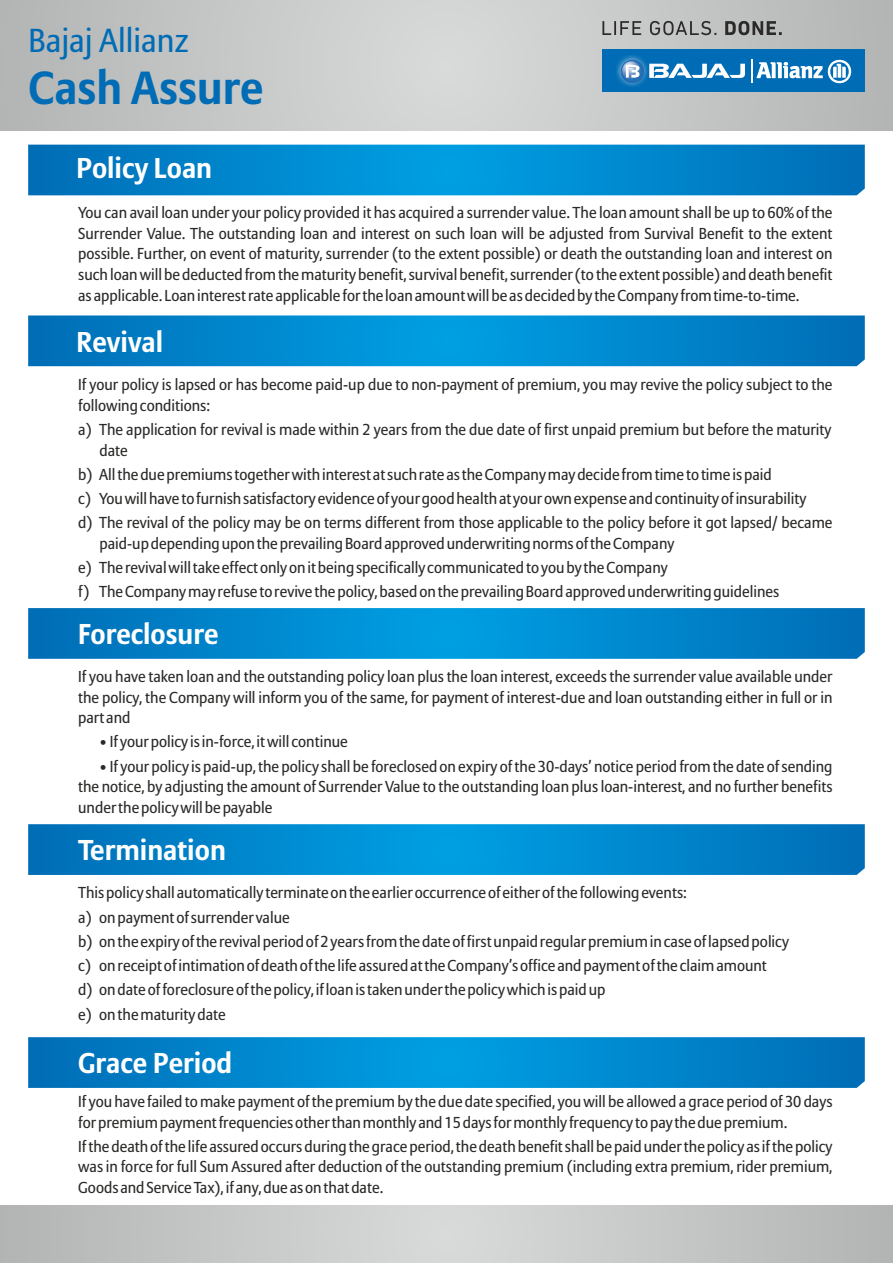
<style>
.page{position:relative;width:893px;height:1263px;background:#fff}
.page>*{position:absolute;margin:0;border:0;box-sizing:border-box;transform-origin:0 0}
.t1{font:700 46.05px "Allianz Sans";color:#006cb5}
.t2{font:33px "Allianz Sans";color:#006cb5}
.t3{font:700 28.5px "Allianz Sans";color:#fefefe}
.t4{font:15.75px/20.5px "Allianz Sans";color:#2b2a29}
</style>
<div class="page">
<svg style="left:0;top:1205px;width:893px;height:58px;background:#c5c6c6"></svg>
<svg style="left:0;top:0;width:893px;height:131px;background:#c6c7c7"></svg>
<svg style="left:28px;top:145px;width:837px;height:50px;background:#0086cc"></svg>
<svg style="left:28px;top:315px;width:837px;height:51px;background:#0287cc"></svg>
<svg style="left:28px;top:608px;width:837px;height:51px;background:#0186cc"></svg>
<svg style="left:28px;top:824px;width:837px;height:51px;background:#0186cc"></svg>
<svg style="left:28px;top:1037px;width:837px;height:51px;background:#0186cc"></svg>
<div style="left:602px;top:49px;width:263px;height:43px;background:#006cb5"></div>
<img style="left:616px;top:55px;width:25px;height:32px">
<svg style="left:620px;top:59px;width:125px;height:25px"></svg>
<svg style="left:751px;top:60px;width:100px;height:23px"></svg>
<svg style="left:602px;top:21px;width:180px;height:14px;background:#919191"></svg>
<h2 class="t2" style="left:28px;top:27px;width:162px">Bajaj Allianz</h2>
<h1 class="t1" style="left:28px;top:68px;width:237px">Cash Assure</h1>
<h3 class="t3" style="left:76px;top:156px;width:137px">Policy Loan</h3>
<p class="t4" style="left:78px;top:204px;width:756px;text-align:justify">You can avail loan under your policy provided it has acquired a surrender value. The loan amount shall be up to 60% of the Surrender Value. The outstanding loan and interest on such loan will be adjusted from Survival Benefit to the extent possible. Further, on event of maturity, surrender (to the extent possible) or death the outstanding loan and interest on such loan will be deducted from the maturity benefit, survival benefit, surrender (to the extent possible) and death benefit as applicable. Loan interest rate applicable for the loan amount will be as decided by the Company from time-to-time.</p>
<h3 class="t3" style="left:76px;top:330px;width:88px">Revival</h3>
<p class="t4" style="left:78px;top:376px;width:756px">If your policy is lapsed or has become paid-up due to non-payment of premium, you may revive the policy subject to the following conditions:</p>
<p class="t4" style="left:99px;top:420px;width:733px;text-indent:-21px">a) The application for revival is made within 2 years from the due date of first unpaid premium but before the maturity date</p>
<p class="t4" style="left:78px;top:463px;width:756px;line-height:24.3px">b) All the due premiums together with interest at such rate as the Company may decide from time to time is paid<br>c) You will have to furnish satisfactory evidence of your good health at your own expense and continuity of insurability<br>d) The revival of the policy may be on terms different from those applicable to the policy before it got lapsed/ became</p>
<p class="t4" style="left:78px;top:532px;width:703px;line-height:24.3px;text-indent:21px">paid-up depending upon the prevailing Board approved underwriting norms of the Company<br>e) The revival will take effect only on it being specifically communicated to you by the Company<br>f) The Company may refuse to revive the policy, based on the prevailing Board approved underwriting guidelines</p>
<h3 class="t3" style="left:78px;top:622px;width:142px">Foreclosure</h3>
<p class="t4" style="left:78px;top:668px;width:756px;text-align:justify">If you have taken loan and the outstanding policy loan plus the loan interest, exceeds the surrender value available under the policy, the Company will inform you of the same, for payment of interest-due and loan outstanding either in full or in part and</p>
<p class="t4" style="left:99px;top:733px;width:250px">• If your policy is in-force, it will continue</p>
<p class="t4" style="left:78px;top:757px;width:756px;text-align:justify;text-indent:21px">• If your policy is paid-up, the policy shall be foreclosed on expiry of the 30-days’ notice period from the date of sending the notice, by adjusting the amount of Surrender Value to the outstanding loan plus loan-interest, and no further benefits under the policy will be payable</p>
<h3 class="t3" style="left:78px;top:838px;width:149px">Termination</h3>
<p class="t4" style="left:78px;top:882px;width:712px;line-height:24.3px">This policy shall automatically terminate on the earlier occurrence of either of the following events:<br>a) on payment of surrender value<br>b) on the expiry of the revival period of 2 years from the date of first unpaid regular premium in case of lapsed policy c) on receipt of intimation of death of the life assured at the Company’s office and payment of the claim amount<br>d) on date of foreclosure of the policy, if loan is taken under the policy which is paid up<br>e) on the maturity date</p>
<h3 class="t3" style="left:78px;top:1051px;width:156px">Grace Period</h3>
<p class="t4" style="left:78px;top:1092px;width:756px">If you have failed to make payment of the premium by the due date specified, you will be allowed a grace period of 30 days for premium payment frequencies other than monthly and 15 days for monthly frequency to pay the due premium.</p>
<p class="t4" style="left:78px;top:1137px;width:756px;text-align:justify">If the death of the life assured occurs during the grace period, the death benefit shall be paid under the policy as if the policy was in force for full Sum Assured after deduction of the outstanding premium (including extra premium, rider premium, Goods and Service Tax), if any, due as on that date.</p>
</div>
